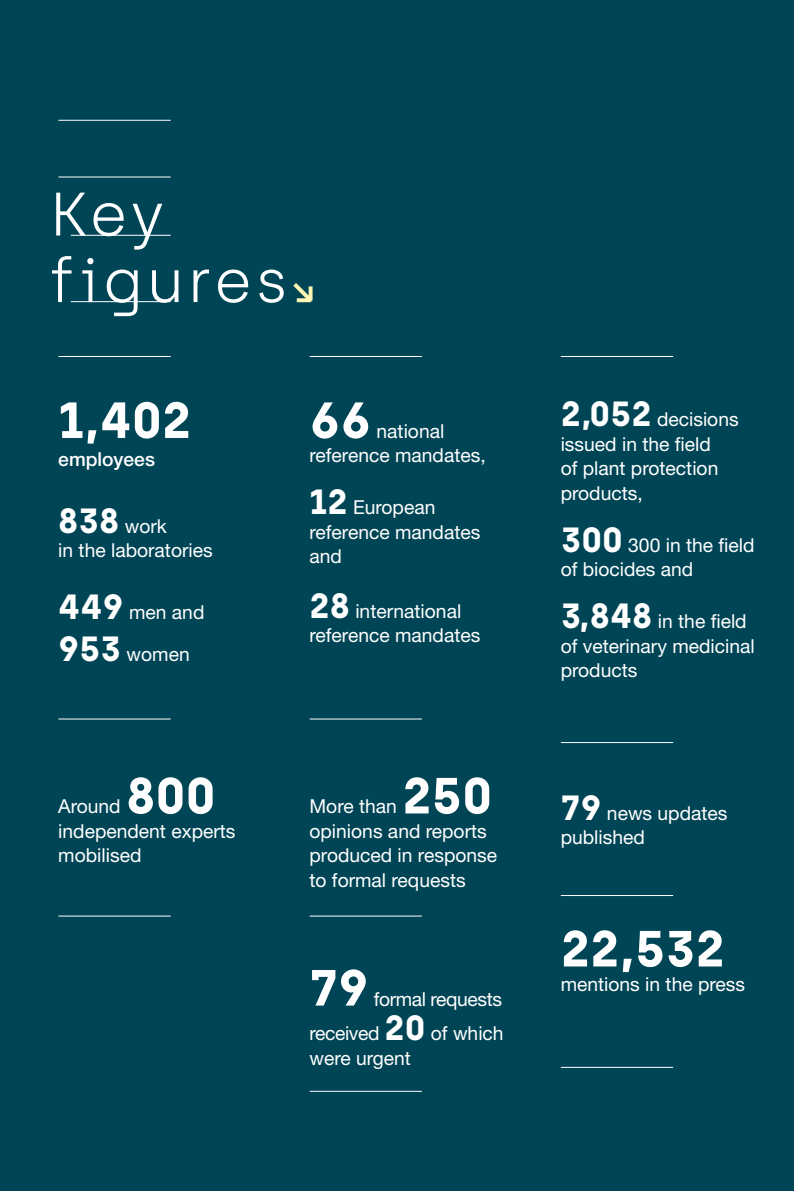
<style>
.page{position:relative;width:794px;height:1191px;background:#004556}
.page>*{position:absolute;margin:0;border:0;box-sizing:border-box;transform-origin:0 0}
.t1{font:300 61.25px/66.5px "Archia";letter-spacing:.06em;color:#fff}
.t2{font:700 50.75px "Archia";color:#fff}
.t3{font:19.25px/24.5px "Helvetica Neue LT Std";color:#fff}
.t4{font:19.25px/34.5px "Helvetica Neue LT Std";letter-spacing:-.02em;color:#fff;text-align:right}
.t5{font:500 19.25px "Helvetica Neue LT Std";color:#fff}
.s1{font-weight:600;font-size:33.25px;color:#fff7b2}
.s2{font-family:"Archia";font-weight:700;font-size:35px}
</style>
<div class="page">
<hr style="left:71px;top:301px;width:99px;height:1px;background:#fff">
<hr style="left:71px;top:235px;width:99px;height:1px;background:#fff">
<hr style="left:59px;top:177px;width:111px;height:1px;background:#fff">
<hr style="left:59px;top:120px;width:111px;height:1px;background:#fff">
<hr style="left:59px;top:356px;width:111px;height:1px;background:#fff">
<hr style="left:59px;top:915px;width:111px;height:1px;background:#fff">
<hr style="left:310px;top:915px;width:111px;height:1px;background:#fff">
<hr style="left:310px;top:718px;width:111px;height:1px;background:#fff">
<hr style="left:59px;top:718px;width:111px;height:1px;background:#fff">
<hr style="left:310px;top:356px;width:111px;height:1px;background:#fff">
<hr style="left:561px;top:356px;width:112px;height:1px;background:#fff">
<hr style="left:310px;top:1090px;width:111px;height:1px;background:#fff">
<hr style="left:561px;top:742px;width:112px;height:1px;background:#fff">
<hr style="left:561px;top:895px;width:112px;height:1px;background:#fff">
<hr style="left:561px;top:1067px;width:112px;height:1px;background:#fff">
<h1 class="t1" style="left:50px;top:181px;width:266px">Key figures<span class="s1">↘</span></h1>
<h2 class="t2" style="left:58px;top:389px;width:134px">1,402</h2>
<p class="t5" style="left:58px;top:447px;width:98px">employees</p>
<p class="t3" style="left:58px;top:513px;width:156px"><span class="s2">838</span> work<br>in the laboratories</p>
<p class="t3" style="left:58px;top:591px;width:148px;line-height:42px"><span class="s2">449</span> men and<br><span class="s2">953</span> women</p>
<h2 class="t2" style="left:126px;top:764px;width:91px">800</h2>
<p class="t3" style="left:58px;top:818px;width:179px">independent experts mobilised</p>
<p class="t3" style="left:58px;top:794px;width:64px">Around</p>
<h2 class="t2" style="left:309px;top:389px;width:63px">66</h2>
<p class="t3" style="left:309px;top:418px;width:178px;text-indent:67px">national reference mandates,</p>
<p class="t3" style="left:309px;top:495px;width:172px"><span class="s2">12</span> European reference mandates and</p>
<p class="t3" style="left:309px;top:598px;width:172px"><span class="s2">28</span> international reference mandates</p>
<h2 class="t2" style="left:402px;top:764px;width:91px">250</h2>
<p class="t3" style="left:309px;top:818px;width:189px">opinions and reports produced in response to formal requests</p>
<p class="t3" style="left:309px;top:794px;width:89px">More than</p>
<h2 class="t2" style="left:309px;top:956px;width:61px">79</h2>
<p class="t4" style="left:309px;top:981px;width:196px">formal requests received <span class="s2">20</span> of which</p>
<p class="t3" style="left:309px;top:1045px;width:103px">were urgent</p>
<p class="t3" style="left:561px;top:407px;width:179px"><span class="s2">2,052</span> decisions issued in the field<br>of plant protection products,</p>
<p class="t3" style="left:561px;top:532px;width:195px"><span class="s2">300</span> 300 in the field of biocides and</p>
<p class="t3" style="left:561px;top:608px;width:195px"><span class="s2">3,848</span> in the field of veterinary medicinal products</p>
<p class="t3" style="left:561px;top:800px;width:168px"><span class="s2">79</span> news updates published</p>
<h2 class="t2" style="left:561px;top:917px;width:166px">22,532</h2>
<p class="t3" style="left:561px;top:971px;width:186px">mentions in the press</p>
</div>
